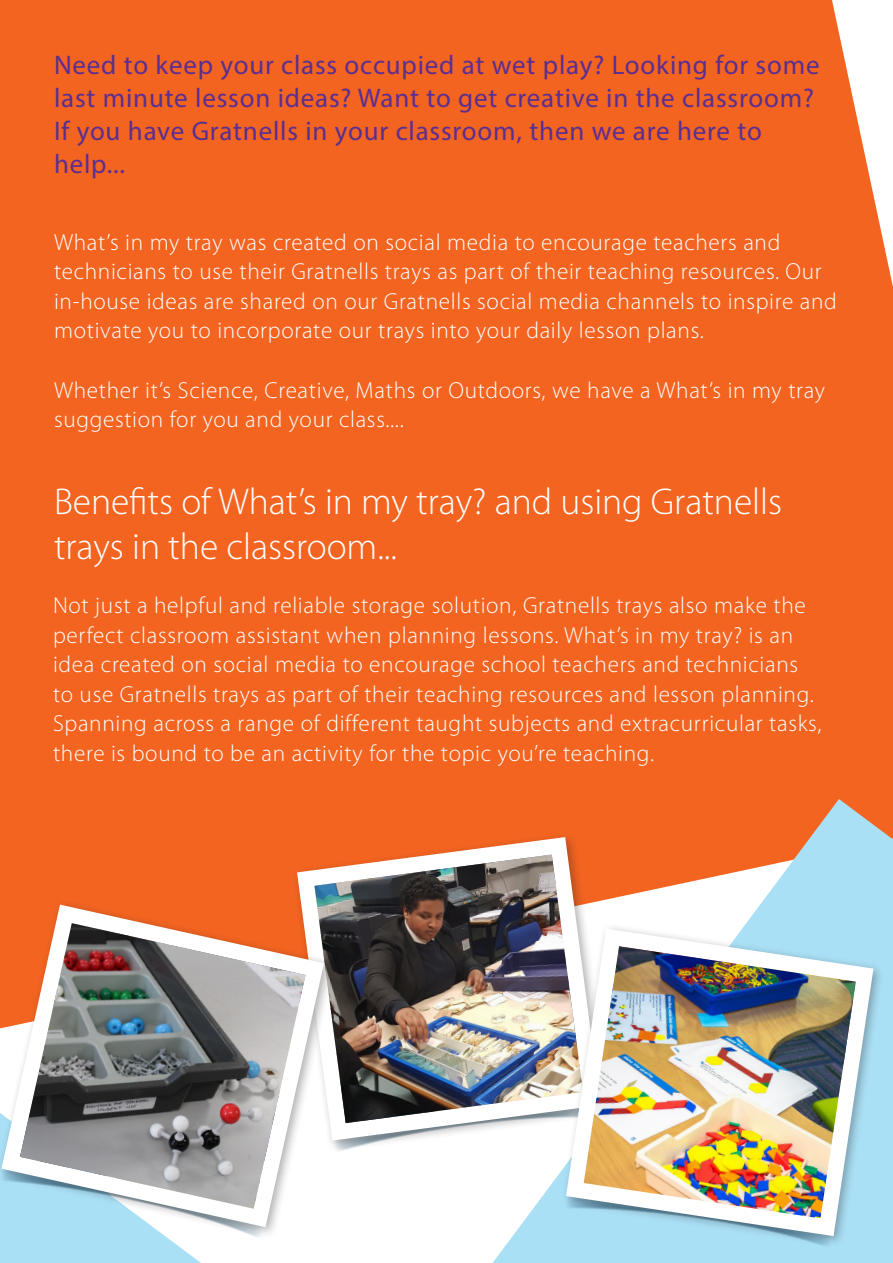
<style>
.page{position:relative;width:893px;height:1263px;background:#fff}
.page>*{position:absolute;margin:0;border:0;box-sizing:border-box;transform-origin:0 0}
.Page_Heading{font:300 37.5px/45px "Myriad Pro";color:#fff}
.Body_copy{font:27px/33px "Myriad Pro";letter-spacing:.03em;color:#5b2e91}
.Body_copy-2{font:300 23.25px/29.5px "Myriad Pro";letter-spacing:.03em;color:#fff}
</style>
<div class="page">
<div style="left:0;top:0;width:893px;height:899px;background:#f36421"></div>
<svg style="left:492px;top:799px;width:401px;height:464px"></svg>
<svg style="left:492px;top:1152px;width:68px;height:2px"></svg>
<div style="left:291px;top:831px;width:321px;height:321px;background:#231f20;opacity:.35"></div>
<svg style="left:297px;top:837px;width:303px;height:303px"></svg>
<img style="left:314px;top:854px;width:269px;height:269px">
<svg style="left:0;top:1238px;width:201px;height:25px;background:#b1e2f6"></svg>
<div style="left:0;top:899px;width:335px;height:339px;background:#231f20;opacity:.35"></div>
<svg style="left:1px;top:904px;width:323px;height:323px"></svg>
<img style="left:20px;top:923px;width:285px;height:286px">
<svg style="left:564px;top:1247px;width:268px;height:3px"></svg>
<div style="left:560px;top:923px;width:325px;height:324px;background:#231f20;opacity:.35"></div>
<svg style="left:566px;top:928px;width:307px;height:308px"></svg>
<img style="left:584px;top:946px;width:272px;height:272px">
<p class="Body_copy" style="left:54px;top:48px;width:767px">Need to keep your class occupied at wet play? Looking for some last minute lesson ideas? Want to get creative in the classroom?<br>If you have Gratnells in your classroom, then we are here to help...</p>
<p class="Body_copy-2" style="left:54px;top:227px;width:784px">What’s in my tray was created on social media to encourage teachers and technicians to use their Gratnells trays as part of their teaching resources. Our in-house ideas are shared on our Gratnells social media channels to inspire and motivate you to incorporate our trays into your daily lesson plans.</p>
<p class="Body_copy-2" style="left:54px;top:375px;width:773px">Whether it’s Science, Creative, Maths or Outdoors, we have a What’s in my tray suggestion for you and your class....</p>
<p class="Page_Heading" style="left:54px;top:480px;width:730px">Benefits of What’s in my tray? and using Gratnells trays in the classroom...</p>
<p class="Body_copy-2" style="left:53px;top:591px;width:770px">Not just a helpful and reliable storage solution, Gratnells trays also make the perfect classroom assistant when planning lessons. What’s in my tray? is an idea created on social media to encourage school teachers and technicians to use Gratnells trays as part of their teaching resources and lesson planning.<br>Spanning across a range of different taught subjects and extracurricular tasks, there is bound to be an activity for the topic you’re teaching.</p>
</div>
